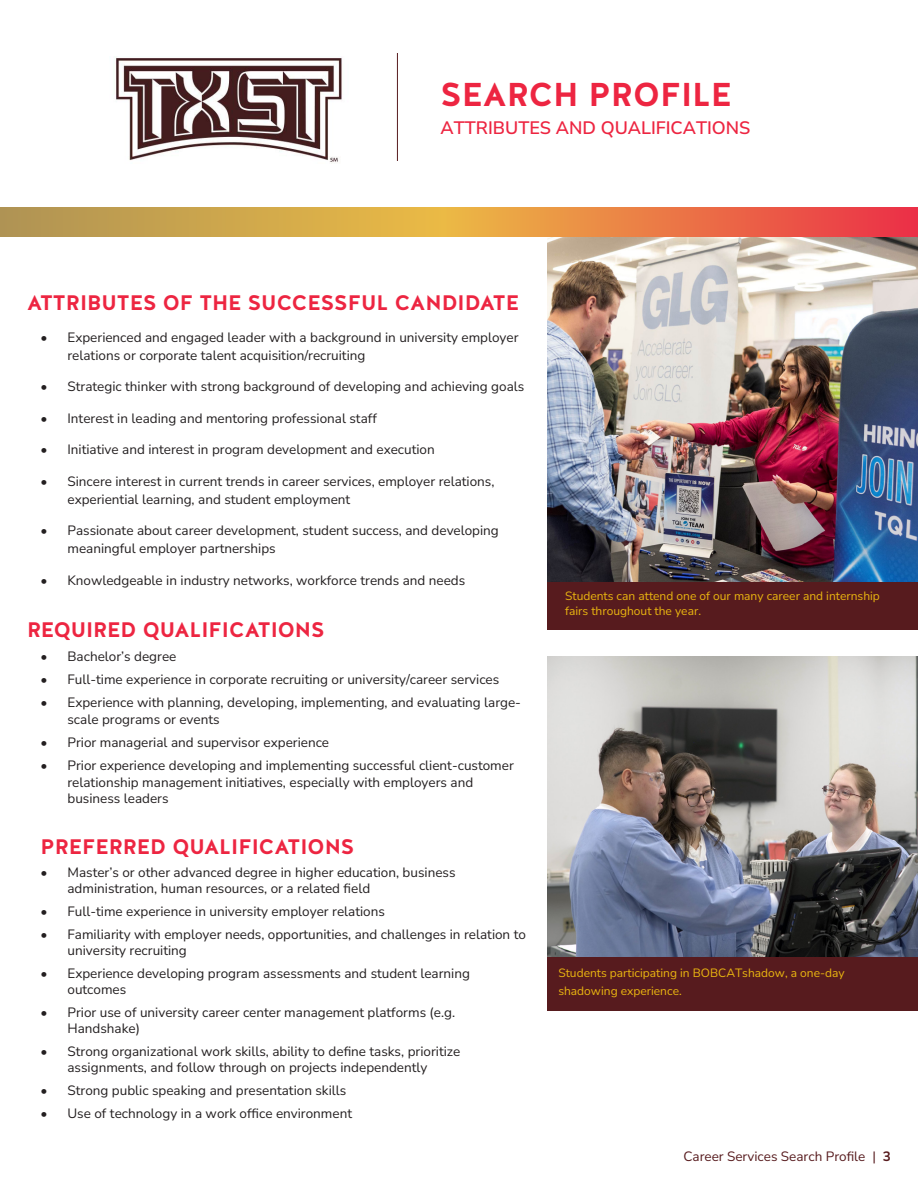
<style>
.page{position:relative;width:918px;height:1188px;background:#fff}
.page>*{position:absolute;margin:0;border:0;box-sizing:border-box;transform-origin:0 0}
.t1{font:700 33px "Halis GR";color:#ed2541}
.t2{font:700 21px "Halis GR";color:#ed2541}
.t3{font:200 18px "Nunito Sans 12 pt";color:#ed2541}
.t4{font:200 13.5px/16.2px "Nunito Sans 12 pt";color:#231f20}
.t5{font:200 13.5px "Nunito Sans 12 pt";color:#571b1e}
.t6{font:200 12px/15px "Nunito Sans 12 pt";color:#eab610}
</style>
<div class="page">
<div style="left:548px;top:582px;width:370px;height:48px;background:#571b1e"></div>
<img style="left:548px;top:237px;width:370px;height:345px">
<div style="left:548px;top:957px;width:370px;height:54px;background:#571b1e"></div>
<img style="left:548px;top:657px;width:370px;height:300px">
<img style="left:116px;top:57px;width:226px;height:105px">
<hr style="left:397px;top:53px;width:1px;height:108px;background:#571b1e">
<img style="left:0;top:207px;width:918px;height:30px">
<p class="t1" style="left:441px;top:74px;width:293px">SEARCH PROFILE</p>
<p class="t3" style="left:441px;top:115px;width:311px">ATTRIBUTES AND QUALIFICATIONS</p>
<p class="t2" style="left:27px;top:289px;width:494px">ATTRIBUTES OF THE SUCCESSFUL CANDIDATE</p>
<p class="t4" style="left:68px;top:328px;width:453px;line-height:18px;text-indent:-27px">• Experienced and engaged leader with a background in university employer relations or corporate talent acquisition/recruiting</p>
<p class="t4" style="left:40px;top:378px;width:485px">• Strategic thinker with strong background of developing and achieving goals</p>
<p class="t4" style="left:40px;top:409px;width:338px">• Interest in leading and mentoring professional staff</p>
<p class="t4" style="left:40px;top:441px;width:396px">• Initiative and interest in program development and execution</p>
<p class="t4" style="left:68px;top:472px;width:429px;line-height:18px;text-indent:-27px">• Sincere interest in current trends in career services, employer relations, experiential learning, and student employment</p>
<p class="t4" style="left:68px;top:521px;width:433px;line-height:18px;text-indent:-27px">• Passionate about career development, student success, and developing meaningful employer partnerships</p>
<p class="t4" style="left:40px;top:571px;width:426px">• Knowledgeable in industry networks, workforce trends and needs</p>
<p class="t2" style="left:27px;top:616px;width:299px">REQUIRED QUALIFICATIONS</p>
<p class="t4" style="left:40px;top:647px;width:137px">• Bachelor’s degree</p>
<p class="t4" style="left:40px;top:671px;width:460px">• Full-time experience in corporate recruiting or university/career services</p>
<p class="t4" style="left:68px;top:694px;width:455px;text-indent:-27px">• Experience with planning, developing, implementing, and evaluating large&shy;scale programs or events</p>
<p class="t4" style="left:40px;top:734px;width:290px">• Prior managerial and supervisor experience</p>
<p class="t4" style="left:68px;top:757px;width:448px;text-indent:-27px">• Prior experience developing and implementing successful client-customer relationship management initiatives, especially with employers and business leaders</p>
<p class="t2" style="left:40px;top:833px;width:315px">PREFERRED QUALIFICATIONS</p>
<p class="t4" style="left:68px;top:863px;width:390px;text-indent:-27px">• Master’s or other advanced degree in higher education, business administration, human resources, or a related field</p>
<p class="t4" style="left:40px;top:903px;width:346px">• Full-time experience in university employer relations</p>
<p class="t4" style="left:68px;top:925px;width:460px;text-indent:-27px">• Familiarity with employer needs, opportunities, and challenges in relation to university recruiting</p>
<p class="t4" style="left:68px;top:965px;width:404px;text-indent:-27px">• Experience developing program assessments and student learning outcomes</p>
<p class="t4" style="left:68px;top:1004px;width:389px;text-indent:-27px">• Prior use of university career center management platforms (e.g.<br>Handshake)</p>
<p class="t4" style="left:40px;top:1043px;width:421px;text-align:center">• Strong organizational work skills, ability to define tasks, prioritize assignments, and follow through on projects independently</p>
<p class="t4" style="left:40px;top:1082px;width:307px">• Strong public speaking and presentation skills</p>
<p class="t4" style="left:40px;top:1105px;width:313px">• Use of technology in a work office environment</p>
<p class="t6" style="left:565px;top:588px;width:316px">Students can attend one of our many career and internship fairs throughout the year.</p>
<p class="t6" style="left:558px;top:963px;width:288px;line-height:18px">Students participating in BOBCATshadow, a one-day shadowing experience.</p>
<p class="t5" style="left:683px;top:1147px;width:209px">Career Services Search Profile | 3</p>
</div>
